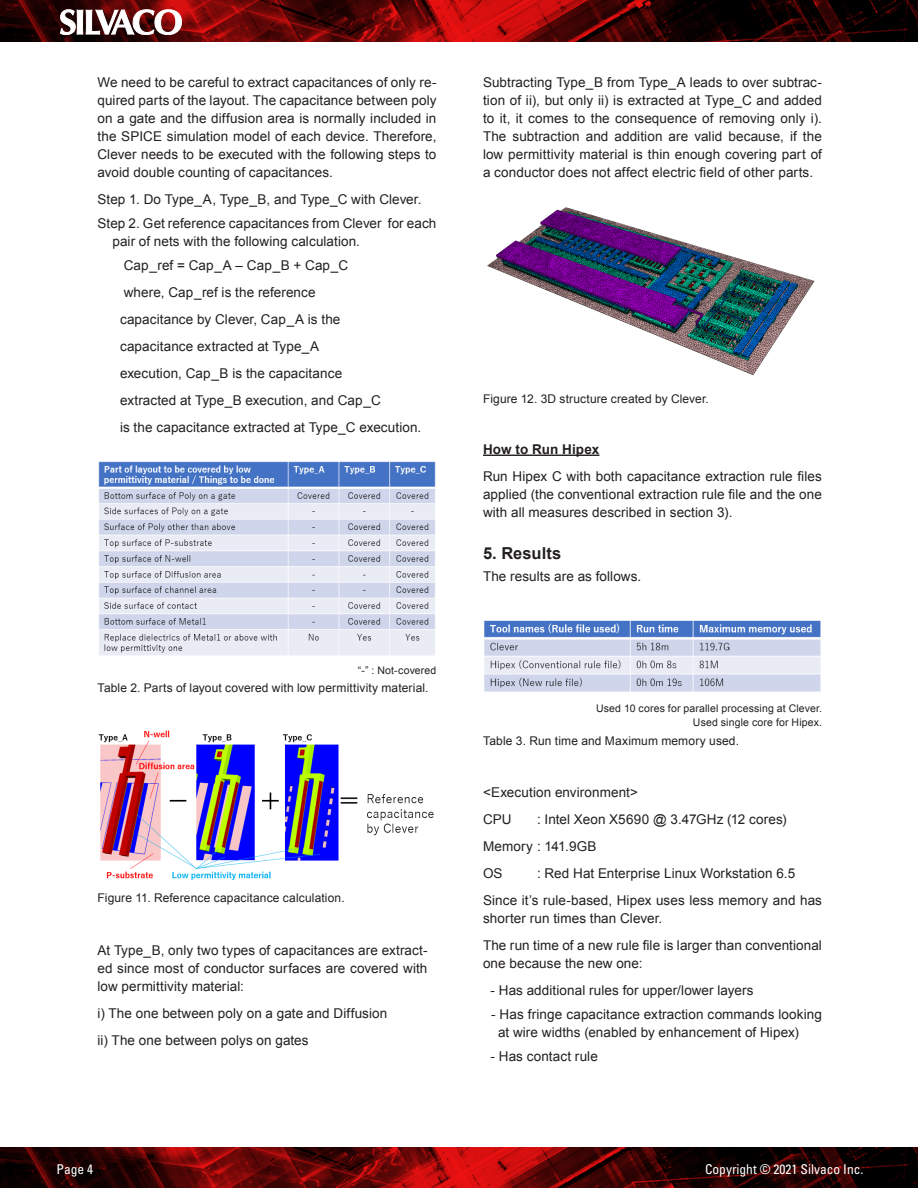
<style>
.page{position:relative;width:918px;height:1188px;background:#fff}
.page>*{position:absolute;margin:0;border:0;box-sizing:border-box;transform-origin:0 0}
.app_note_sub_heading{font:700 16.5px "Arial";letter-spacing:.005em;color:#231f20}
.app_note_body_text{font:13.5px/18px "Arial";letter-spacing:.01em;color:#231f20;text-align:justify}
.bullet{font:13.5px/18px "Arial";letter-spacing:.005em;color:#231f20}
.t1{font:condensed 13.5px "Univers";color:#fff}
.app_note_body_text-2{font:700 13.5px "Arial";letter-spacing:.01em;color:#231f20}
.figure_captions{font:12px "Arial";letter-spacing:.01em;color:#231f20}
.app_note_body_text-3{font:10.5px/13.5px "Arial";letter-spacing:.015em;color:#231f20;text-align:right}
</style>
<div class="page">
<img style="left:0;top:1147px;width:918px;height:41px">
<img style="left:0;top:0;width:918px;height:42px">
<svg style="left:60px;top:10px;width:122px;height:25px"></svg>
<img style="left:98px;top:461px;width:338px;height:194px">
<img style="left:98px;top:730px;width:336px;height:150px">
<img style="left:484px;top:620px;width:337px;height:72px">
<hr style="left:483px;top:455px;width:116px;height:1px;background:#231f20">
<img style="left:487px;top:207px;width:328px;height:169px">
<p class="app_note_body_text" style="left:98px;top:73px;width:341px">We need to be careful to extract capacitances of only re&shy;quired parts of the layout. The capacitance between poly on a gate and the diffusion area is normally included in the SPICE simulation model of each device. Therefore, Clever needs to be executed with the following steps to avoid double counting of capacitances.</p>
<p class="bullet" style="left:98px;top:190px;width:325px">Step 1. Do Type_A, Type_B, and Type_C with Clever.</p>
<p class="bullet" style="left:112px;top:214px;width:325px;text-indent:-15px">Step 2. Get reference capacitances from Clever for each pair of nets with the following calculation.</p>
<p class="app_note_body_text" style="left:124px;top:256px;width:226px">Cap_ref = Cap_A – Cap_B + Cap_C</p>
<p class="app_note_body_text" style="left:124px;top:283px;width:194px">where, Cap_ref is the reference</p>
<p class="app_note_body_text" style="left:120px;top:310px;width:222px">capacitance by Clever, Cap_A is the</p>
<p class="app_note_body_text" style="left:120px;top:337px;width:201px">capacitance extracted at Type_A</p>
<p class="app_note_body_text" style="left:120px;top:364px;width:224px">execution, Cap_B is the capacitance</p>
<p class="app_note_body_text" style="left:120px;top:391px;width:262px">extracted at Type_B execution, and Cap_C</p>
<p class="app_note_body_text" style="left:120px;top:418px;width:303px">is the capacitance extracted at Type_C execution.</p>
<p class="app_note_body_text-3" style="left:358px;top:664px;width:80px">“-” : Not-covered</p>
<p class="figure_captions" style="left:98px;top:680px;width:332px">Table 2. Parts of layout covered with low permittivity material.</p>
<p class="figure_captions" style="left:98px;top:890px;width:249px">Figure 11. Reference capacitance calculation.</p>
<p class="app_note_body_text" style="left:98px;top:941px;width:331px">At Type_B, only two types of capacitances are extract&shy;ed since most of conductor surfaces are covered with low permittivity material:</p>
<p class="app_note_body_text" style="left:98px;top:1004px;width:291px">i) The one between poly on a gate and Diffusion</p>
<p class="app_note_body_text" style="left:98px;top:1031px;width:213px">ii) The one between polys on gates</p>
<p class="app_note_body_text" style="left:483px;top:73px;width:341px">Subtracting Type_B from Type_A leads to over subtrac&shy;tion of ii), but only ii) is extracted at Type_C and added to it, it comes to the consequence of removing only i).<br>The subtraction and addition are valid because, if the low permittivity material is thin enough covering part of a conductor does not affect electric field of other parts.</p>
<p class="figure_captions" style="left:483px;top:391px;width:227px">Figure 12. 3D structure created by Clever.</p>
<p class="app_note_body_text-2" style="left:483px;top:440px;width:118px">How to Run Hipex</p>
<p class="app_note_body_text" style="left:483px;top:467px;width:340px">Run Hipex C with both capacitance extraction rule files applied (the conventional extraction rule file and the one with all measures described in section 3).</p>
<p class="app_note_sub_heading" style="left:483px;top:542px;width:80px">5. Results</p>
<p class="app_note_body_text" style="left:483px;top:568px;width:160px">The results are as follows.</p>
<p class="app_note_body_text-3" style="left:596px;top:702px;width:227px">Used 10 cores for parallel processing at Clever.<br>Used single core for Hipex.</p>
<p class="figure_captions" style="left:483px;top:733px;width:258px">Table 3. Run time and Maximum memory used.</p>
<p class="app_note_body_text" style="left:483px;top:784px;width:157px">&lt;Execution environment&gt;</p>
<p class="app_note_body_text" style="left:483px;top:811px;width:30px">CPU</p>
<p class="app_note_body_text" style="left:537px;top:811px;width:251px">: Intel Xeon X5690 @ 3.47GHz (12 cores)</p>
<p class="app_note_body_text" style="left:483px;top:838px;width:115px">Memory : 141.9GB</p>
<p class="app_note_body_text" style="left:483px;top:865px;width:21px">OS</p>
<p class="app_note_body_text" style="left:537px;top:865px;width:260px">: Red Hat Enterprise Linux Workstation 6.5</p>
<p class="app_note_body_text" style="left:483px;top:892px;width:340px">Since it’s rule-based, Hipex uses less memory and has shorter run times than Clever.</p>
<p class="app_note_body_text" style="left:483px;top:937px;width:340px">The run time of a new rule file is larger than conventional one because the new one:</p>
<p class="bullet" style="left:491px;top:982px;width:265px">- Has additional rules for upper/lower layers</p>
<p class="bullet" style="left:498px;top:1006px;width:326px;text-indent:-7px">- Has fringe capacitance extraction commands looking at wire widths (enabled by enhancement of Hipex)</p>
<p class="bullet" style="left:491px;top:1048px;width:109px">- Has contact rule</p>
<p class="t1" style="left:57px;top:1160px;width:38px">Page 4</p>
<p class="t1" style="left:705px;top:1160px;width:160px">Copyright © 2021 Silvaco Inc.</p>
</div>
